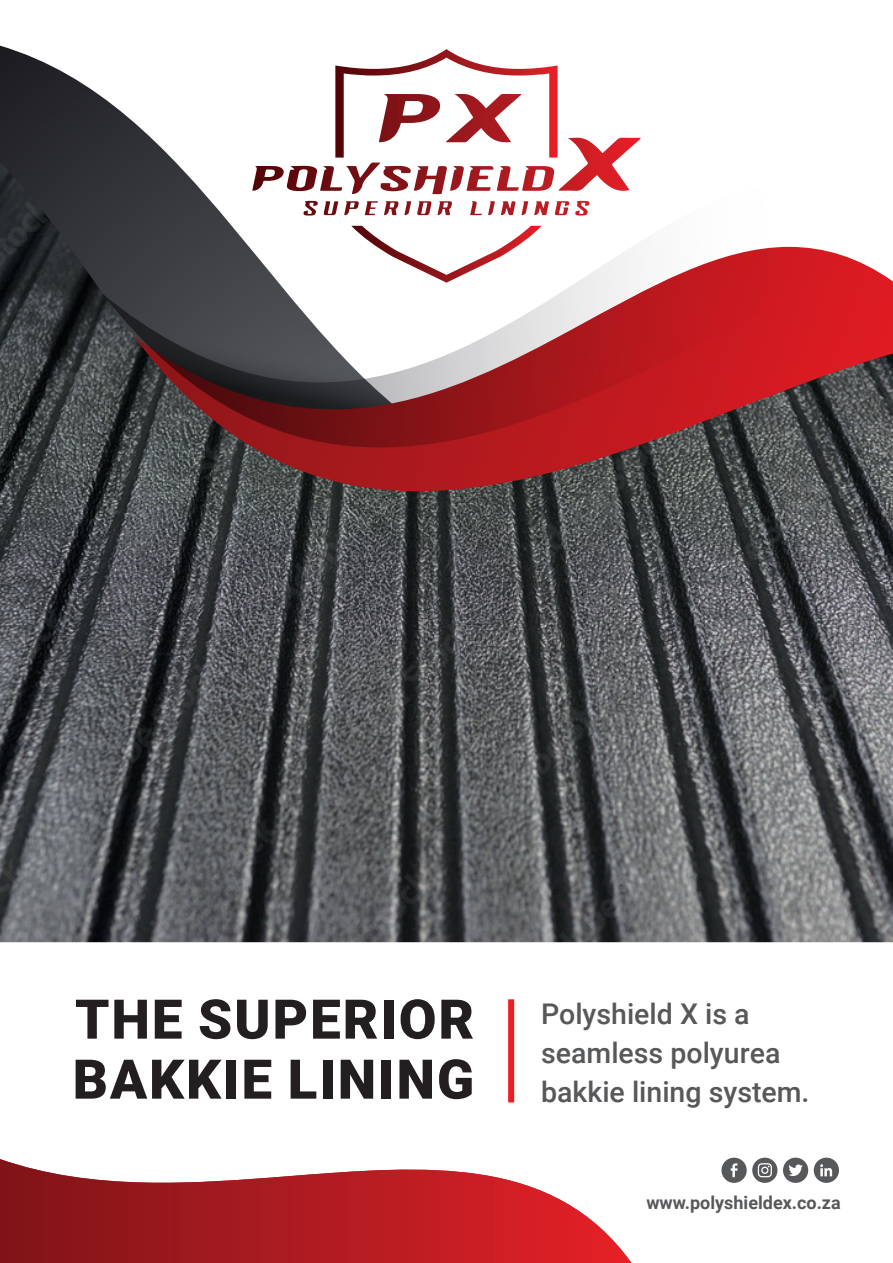
<style>
.page{position:relative;width:893px;height:1263px;background:#fff}
.page>*{position:absolute;margin:0;border:0;box-sizing:border-box;transform-origin:0 0}
.t1{font:900 54.75px/60px "Roboto";letter-spacing:.035em;color:#231f20}
.t2{font:500 28.5px/39px "Roboto";color:#57585a}
.t3{font:700 18px "Roboto";color:#57585a}
</style>
<div class="page">
<img style="left:0;top:604px;width:893px;height:338px">
<div style="left:508px;top:999px;width:6px;height:103px;background:#ee1d23"></div>
<svg style="left:0;top:46px;width:334px;height:455px"></svg>
<svg style="left:134px;top:447px;width:759px;height:187px;background:#554a4c"></svg>
<svg style="left:102px;top:184px;width:791px;height:263px"></svg>
<svg style="left:0;top:501px;width:358px;height:103px;background:#484b4e"></svg>
<svg style="left:0;top:1159px;width:631px;height:104px"></svg>
<div style="left:815px;top:1159px;width:23px;height:23px;background:#57585a;border-radius:50%"></div>
<div style="left:814px;top:1158px;width:25px;height:25px;border:2px solid #57585a;border-radius:50%"></div>
<svg style="left:820px;top:1164px;width:12px;height:12px"></svg>
<div style="left:784px;top:1159px;width:23px;height:23px;background:#57585a;border-radius:50%"></div>
<div style="left:783px;top:1158px;width:25px;height:25px;border:2px solid #57585a;border-radius:50%"></div>
<svg style="left:788px;top:1164px;width:15px;height:12px"></svg>
<div style="left:722px;top:1159px;width:24px;height:23px;background:#57585a;border-radius:50%"></div>
<div style="left:721px;top:1158px;width:26px;height:25px;border:2px solid #57585a;border-radius:50%"></div>
<svg style="left:731px;top:1163px;width:6px;height:14px"></svg>
<div style="left:753px;top:1159px;width:23px;height:23px;background:#57585a;border-radius:50%"></div>
<div style="left:752px;top:1158px;width:25px;height:25px;border:2px solid #57585a;border-radius:50%"></div>
<svg style="left:758px;top:1163px;width:14px;height:14px"></svg>
<svg style="left:351px;top:226px;width:191px;height:57px"></svg>
<svg style="left:335px;top:49px;width:306px;height:145px"></svg>
<h1 class="t1" style="left:73px;top:987px;width:403px">THE SUPERIOR<br>BAKKIE LINING</h1>
<p class="t2" style="left:541px;top:993px;width:270px">Polyshield X is a seamless polyurea bakkie lining system.</p>
<p class="t3" style="left:646px;top:1190px;width:196px">www.polyshieldex.co.za</p>
</div>
